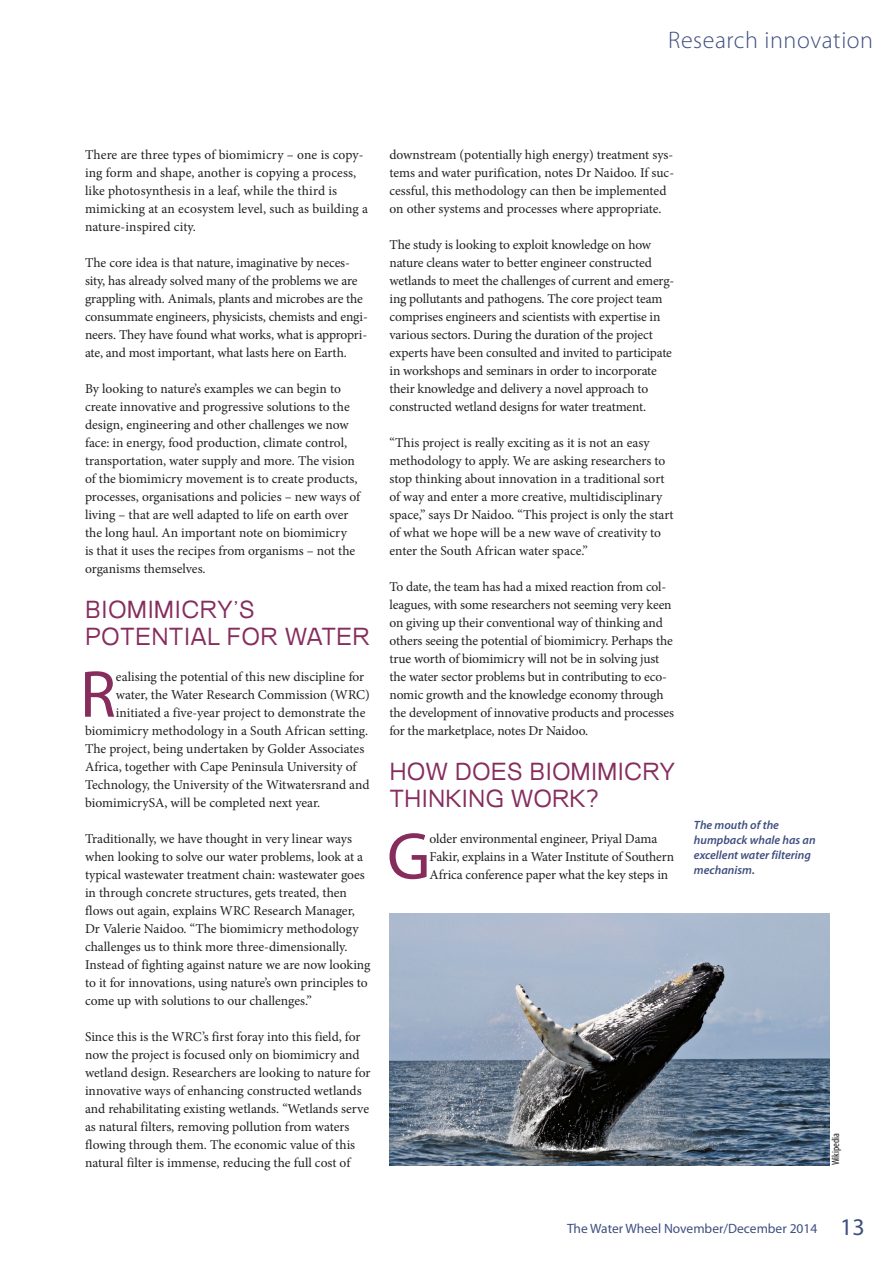
<style>
.page{position:relative;width:893px;height:1263px;background:#fff}
.page>*{position:absolute;margin:0;border:0;box-sizing:border-box;transform-origin:0 0}
.drop_cap_2{font:66.9px "Myriad Pro";color:#862d5e}
.Heading_caps{font:24px/27px "Catriel";color:#862d5e}
.t1{font:300 24px "Myriad Pro";letter-spacing:.025em;color:#3f5080}
.Body_text_no_indent{font:13.5px/18px "Minion Pro";letter-spacing:-.005em;color:#231f20}
.drop_cap_2-2{font:13.5px/18px "Minion Pro";letter-spacing:-.005em;color:#231f20}
.top_bar{font:13.5px "Myriad Pro";color:#3f5080}
.t2{font:italic 600 12px/15px "Myriad Pro";color:#3f5080}
.Photo_credit{font:condensed 10.65px "Myriad Pro";color:#231f20}
.s1{font-size:24px}
</style>
<div class="page">
<img style="left:389px;top:913px;width:440px;height:252px">
<h2 class="t1" style="left:668px;top:26px;width:207px">Research innovation</h2>
<p class="Body_text_no_indent" style="left:85px;top:145px;width:284px">There are three types of biomimicry – one is copy&shy;ing form and shape, another is copying a process, like photosynthesis in a leaf, while the third is mimicking at an ecosystem level, such as building a nature-inspired city.</p>
<p class="Body_text_no_indent" style="left:85px;top:253px;width:284px">The core idea is that nature, imaginative by neces&shy;sity, has already solved many of the problems we are grappling with. Animals, plants and microbes are the consummate engineers, physicists, chemists and engi&shy;neers. They have found what works, what is appropri&shy;ate, and most important, what lasts here on Earth.</p>
<p class="Body_text_no_indent" style="left:85px;top:379px;width:277px">By looking to nature’s examples we can begin to create innovative and progressive solutions to the design, engineering and other challenges we now face: in energy, food production, climate control, transportation, water supply and more. The vision of the biomimicry movement is to create products, processes, organisations and policies – new ways of living – that are well adapted to life on earth over the long haul. An important note on biomimicry<br>is that it uses the recipes from organisms – not the organisms themselves.</p>
<p class="Heading_caps" style="left:85px;top:596px;width:286px">BIOMIMICRY’S<br>POTENTIAL FOR WATER</p>
<p class="drop_cap_2" style="left:80px;top:653px;width:37px">R</p>
<p class="drop_cap_2-2" style="left:116px;top:667px;width:250px">ealising the potential of this new discipline for</p>
<p class="drop_cap_2-2" style="left:116px;top:685px;width:255px">water, the Water Research Commission (WRC)</p>
<p class="drop_cap_2-2" style="left:116px;top:703px;width:251px">initiated a five-year project to demonstrate the</p>
<p class="drop_cap_2-2" style="left:85px;top:721px;width:285px">biomimicry methodology in a South African setting.</p>
<p class="drop_cap_2-2" style="left:85px;top:739px;width:281px">The project, being undertaken by Golder Associates</p>
<p class="drop_cap_2-2" style="left:85px;top:757px;width:273px">Africa, together with Cape Peninsula University of</p>
<p class="drop_cap_2-2" style="left:85px;top:775px;width:286px">Technology, the University of the Witwatersrand and</p>
<p class="drop_cap_2-2" style="left:85px;top:793px;width:237px">biomimicrySA, will be completed next year.</p>
<p class="Body_text_no_indent" style="left:85px;top:829px;width:287px">Traditionally, we have thought in very linear ways when looking to solve our water problems, look at a typical wastewater treatment chain: wastewater goes in through concrete structures, gets treated, then flows out again, explains WRC Research Manager, Dr Valerie Naidoo. “The biomimicry methodology challenges us to think more three-dimensionally.<br>Instead of fighting against nature we are now looking to it for innovations, using nature’s own principles to come up with solutions to our challenges.”</p>
<p class="Body_text_no_indent" style="left:85px;top:1027px;width:287px">Since this is the WRC’s first foray into this field, for now the project is focused only on biomimicry and wetland design. Researchers are looking to nature for innovative ways of enhancing constructed wetlands and rehabilitating existing wetlands. “Wetlands serve as natural filters, removing pollution from waters flowing through them. The economic value of this natural filter is immense, reducing the full cost of</p>
<p class="Body_text_no_indent" style="left:389px;top:145px;width:286px">downstream (potentially high energy) treatment sys&shy;tems and water purification, notes Dr Naidoo. If suc&shy;cessful, this methodology can then be implemented on other systems and processes where appropriate.</p>
<p class="Body_text_no_indent" style="left:389px;top:235px;width:286px">The study is looking to exploit knowledge on how nature cleans water to better engineer constructed wetlands to meet the challenges of current and emerg&shy;ing pollutants and pathogens. The core project team comprises engineers and scientists with expertise in various sectors. During the duration of the project experts have been consulted and invited to participate in workshops and seminars in order to incorporate their knowledge and delivery a novel approach to constructed wetland designs for water treatment.</p>
<p class="Body_text_no_indent" style="left:389px;top:433px;width:286px">“This project is really exciting as it is not an easy methodology to apply. We are asking researchers to stop thinking about innovation in a traditional sort of way and enter a more creative, multidisciplinary space,” says Dr Naidoo. “This project is only the start of what we hope will be a new wave of creativity to enter the South African water space.”</p>
<p class="Body_text_no_indent" style="left:389px;top:577px;width:286px">To date, the team has had a mixed reaction from col&shy;leagues, with some researchers not seeming very keen on giving up their conventional way of thinking and others seeing the potential of biomimicry. Perhaps the true worth of biomimicry will not be in solving just the water sector problems but in contributing to eco&shy;nomic growth and the knowledge economy through the development of innovative products and processes for the marketplace, notes Dr Naidoo.</p>
<p class="Heading_caps" style="left:389px;top:758px;width:287px">HOW DOES BIOMIMICRY<br>THINKING WORK?</p>
<p class="drop_cap_2" style="left:387px;top:815px;width:45px">G</p>
<p class="drop_cap_2-2" style="left:430px;top:829px;width:246px">older environmental engineer, Priyal Dama<br>Fakir, explains in a Water Institute of Southern<br>Africa conference paper what the key steps in</p>
<p class="t2" style="left:694px;top:817px;width:123px">The mouth of the humpback whale has an excellent water filtering mechanism.</p>
<p class="Photo_credit" style="left:829px;top:1165px;width:34px;rotate:-90deg">Wikipedia</p>
<p class="top_bar" style="left:567px;top:1220px;width:299px">The Water Wheel November/December 2014 <span class="s1">13</span></p>
</div>
